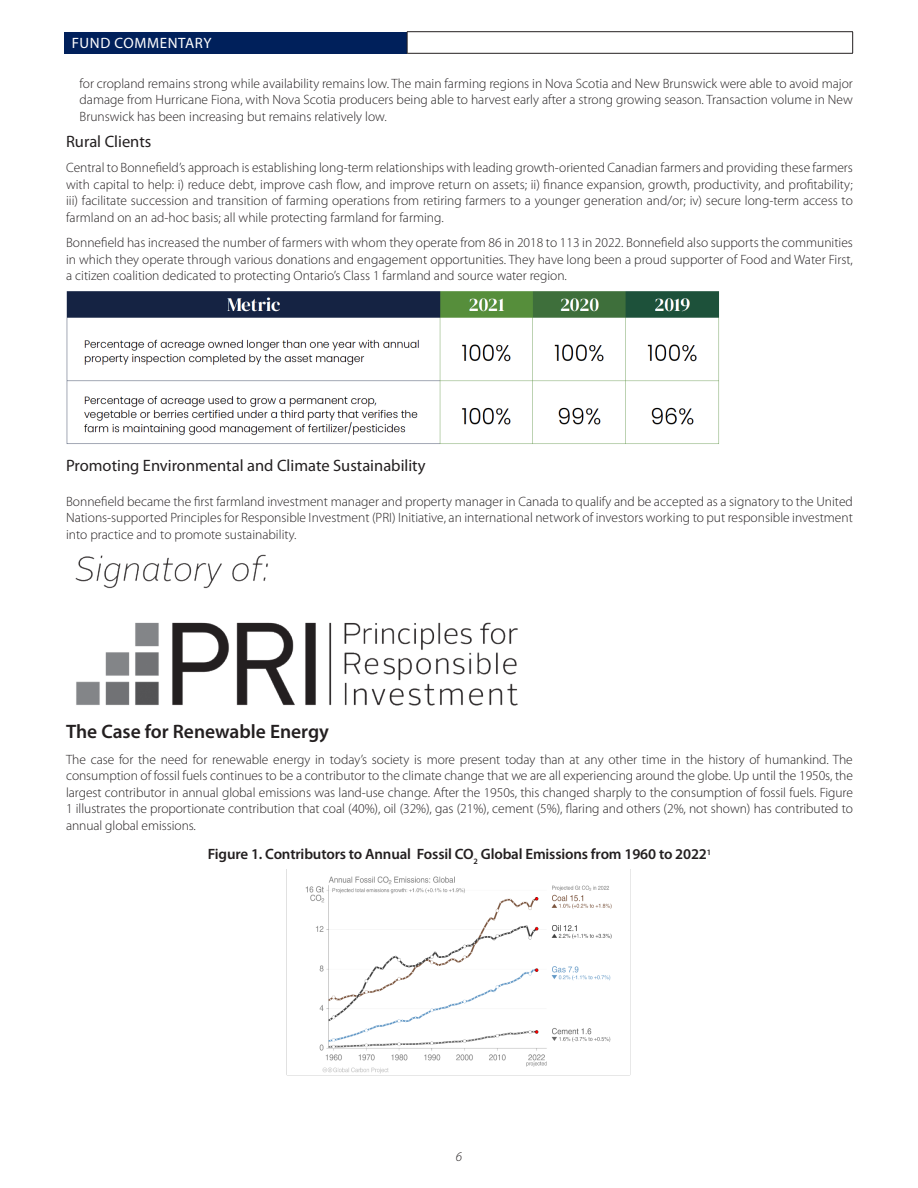
<style>
.page{position:relative;width:918px;height:1188px;background:#fff}
.page>*{position:absolute;margin:0;border:0;box-sizing:border-box;transform-origin:0 0}
.COMMENTARY_Body{font:600 19.5px "Myriad Pro";color:#231f20}
.COMMENTARY_Body-2{font:16.5px "Myriad Pro";color:#231f20}
.t1{font:600 15px "Myriad Pro";letter-spacing:-.01em;color:#231f20}
.t2{font:15px "Myriad Pro";letter-spacing:.04em;color:#fff}
.COMMENTARY_Body-3{font:300 13.5px/16.5px "Myriad Pro";color:#231f20;text-align:justify}
.t3{font:italic 300 13.5px "Myriad Pro";color:#231f20}
</style>
<div class="page">
<div style="left:65px;top:32px;width:342px;height:21px;background:#00205b"></div>
<hr style="left:407px;top:31px;width:446px;height:1px;background:#231f20">
<svg style="left:407px;top:32px;width:1px;height:21px"></svg>
<svg style="left:852px;top:32px;width:1px;height:21px"></svg>
<hr style="left:407px;top:53px;width:446px;height:1px;background:#231f20">
<img style="left:66px;top:291px;width:653px;height:153px">
<img style="left:75px;top:554px;width:443px;height:151px">
<img style="left:286px;top:869px;width:345px;height:207px">
<p class="t2" style="left:72px;top:34px;width:141px">FUND COMMENTARY</p>
<p class="COMMENTARY_Body-3" style="left:80px;top:75px;width:775px">for cropland remains strong while availability remains low. The main farming regions in Nova Scotia and New Brunswick were able to avoid major damage from Hurricane Fiona, with Nova Scotia producers being able to harvest early after a strong growing season. Transaction volume in New Brunswick has been increasing but remains relatively low.</p>
<p class="COMMENTARY_Body-2" style="left:66px;top:131px;width:87px">Rural Clients</p>
<p class="COMMENTARY_Body-3" style="left:66px;top:159px;width:788px">Central to Bonnefield’s approach is establishing long-term relationships with leading growth-oriented Canadian farmers and providing these farmers with capital to help: i) reduce debt, improve cash flow, and improve return on assets; ii) finance expansion, growth, productivity, and profitability; iii) facilitate succession and transition of farming operations from retiring farmers to a younger generation and/or; iv) secure long-term access to farmland on an ad-hoc basis; all while protecting farmland for farming.</p>
<p class="COMMENTARY_Body-3" style="left:66px;top:235px;width:788px">Bonnefield has increased the number of farmers with whom they operate from 86 in 2018 to 113 in 2022. Bonnefield also supports the communities in which they operate through various donations and engagement opportunities. They have long been a proud supporter of Food and Water First, a citizen coalition dedicated to protecting Ontario’s Class 1 farmland and source water region.</p>
<p class="COMMENTARY_Body-2" style="left:66px;top:455px;width:361px">Promoting Environmental and Climate Sustainability</p>
<p class="COMMENTARY_Body-3" style="left:66px;top:493px;width:788px">Bonnefield became the first farmland investment manager and property manager in Canada to qualify and be accepted as a signatory to the United Nations-supported Principles for Responsible Investment (PRI) Initiative, an international network of investors working to put responsible investment into practice and to promote sustainability.</p>
<p class="COMMENTARY_Body" style="left:66px;top:719px;width:264px">The Case for Renewable Energy</p>
<p class="COMMENTARY_Body-3" style="left:66px;top:751px;width:788px">The case for the need for renewable energy in today’s society is more present today than at any other time in the history of humankind. The consumption of fossil fuels continues to be a contributor to the climate change that we are all experiencing around the globe. Up until the 1950s, the largest contributor in annual global emissions was land-use change. After the 1950s, this changed sharply to the consumption of fossil fuels. Figure 1 illustrates the proportionate contribution that coal (40%), oil (32%), gas (21%), cement (5%), flaring and others (2%, not shown) has contributed to annual global emissions.</p>
<p class="t1" style="left:208px;top:845px;width:505px">Figure 1. Contributors to Annual Fossil CO<sub>2</sub> Global Emissions from 1960 to 2022<sup>1</sup></p>
<p class="t3" style="left:456px;top:1148px;width:8px">6</p>
</div>
